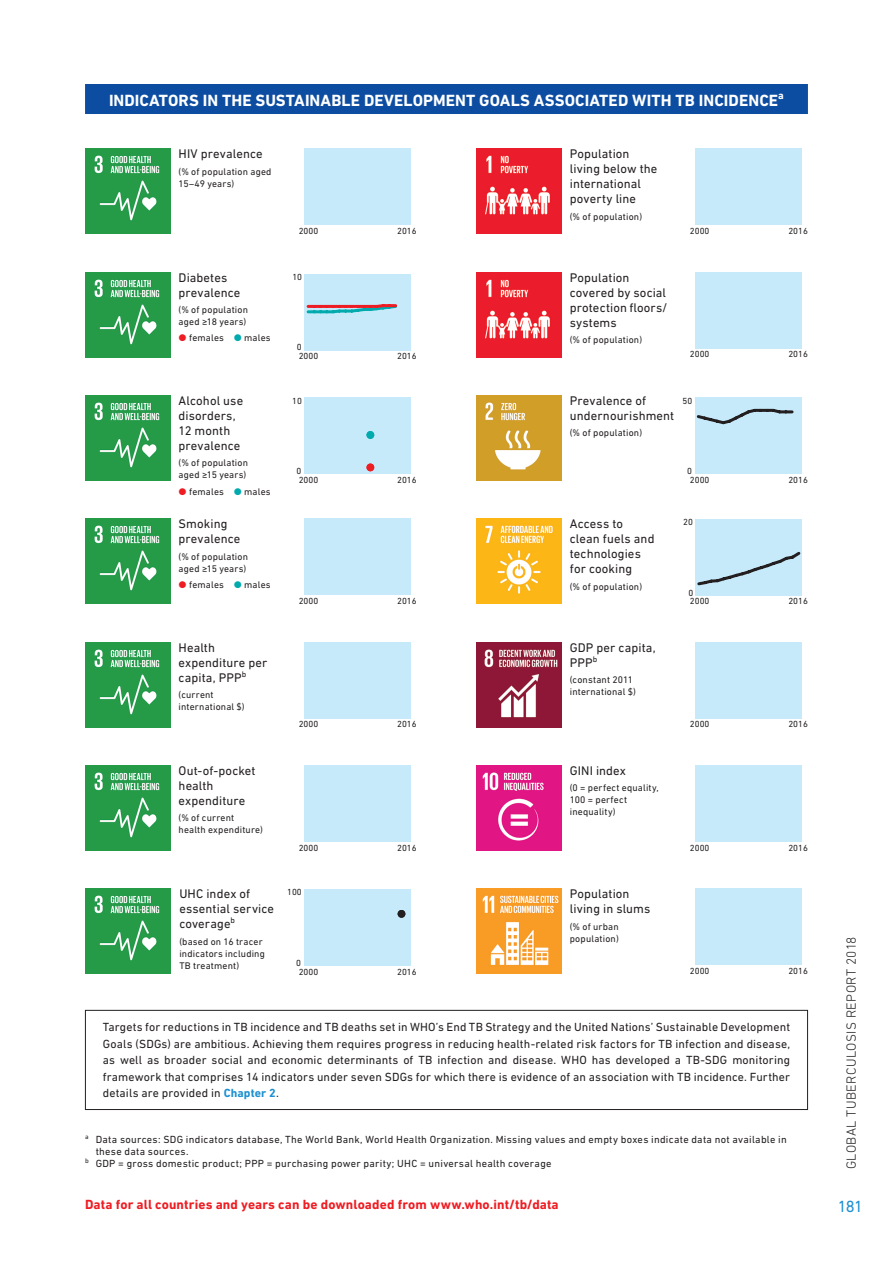
<style>
.page{position:relative;width:893px;height:1263px;background:#fff}
.page>*{position:absolute;margin:0;border:0;box-sizing:border-box;transform-origin:0 0}
.t1{font:700 16.5px "DIN Next LT Pro";letter-spacing:.005em;color:#fff}
.t2{font:16.5px "DIN Next LT Pro";color:#1d90d0}
.t3{font:700 13.5px "DIN Next LT Pro";letter-spacing:.01em;color:#ee1d23}
.t4{font:300 13.5px "DIN Next LT Pro";letter-spacing:.025em;color:#231f20}
.t5{font:12.75px/15px "DIN Next LT Pro";letter-spacing:.01em;color:#231f20}
.t6{font:12px/16.5px "DIN Next LT Pro";letter-spacing:.01em;color:#231f20;text-align:justify}
.t7{font:10.5px "DIN Next LT Pro";letter-spacing:.025em;color:#231f20}
.t8{font:9.75px/12px "DIN Next LT Pro";letter-spacing:.02em;color:#231f20}
.t9{font:9px "DIN Next LT Pro";color:#231f20}
.s1{font-weight:700;color:#1d90d0}
</style>
<div class="page">
<div style="left:85px;top:84px;width:723px;height:30px;background:#0d4da1"></div>
<div style="left:85px;top:1010px;width:723px;height:100px;border:1px solid #231f20"></div>
<img style="left:476px;top:149px;width:85px;height:85px">
<img style="left:476px;top:272px;width:85px;height:85px">
<img style="left:85px;top:149px;width:85px;height:85px">
<img style="left:85px;top:272px;width:85px;height:85px">
<img style="left:85px;top:396px;width:85px;height:84px">
<img style="left:85px;top:519px;width:85px;height:85px">
<img style="left:85px;top:642px;width:85px;height:85px">
<img style="left:85px;top:765px;width:85px;height:85px">
<img style="left:85px;top:889px;width:85px;height:85px">
<img style="left:476px;top:396px;width:85px;height:84px">
<img style="left:476px;top:519px;width:85px;height:85px">
<img style="left:476px;top:642px;width:85px;height:85px">
<img style="left:476px;top:765px;width:85px;height:85px">
<img style="left:476px;top:889px;width:85px;height:85px">
<div style="left:695px;top:398px;width:107px;height:76px;background:#c6eafa"></div>
<svg style="left:696px;top:408px;width:98px;height:17px"></svg>
<div style="left:695px;top:519px;width:107px;height:77px;background:#c6eafa"></div>
<svg style="left:697px;top:552px;width:104px;height:34px"></svg>
<div style="left:304px;top:274px;width:107px;height:76px;background:#c6eafa"></div>
<svg style="left:306px;top:304px;width:91px;height:10px"></svg>
<div style="left:304px;top:398px;width:107px;height:76px;background:#c6eafa"></div>
<svg style="left:366px;top:463px;width:8px;height:8px"></svg>
<svg style="left:366px;top:431px;width:8px;height:8px"></svg>
<div style="left:304px;top:889px;width:107px;height:77px;background:#c6eafa"></div>
<div style="left:398px;top:910px;width:7px;height:8px;background:#231f20;border:2px solid #231f20;border-radius:50%"></div>
<div style="left:304px;top:149px;width:107px;height:76px;background:#c6eafa"></div>
<div style="left:304px;top:519px;width:107px;height:76px;background:#c6eafa"></div>
<div style="left:304px;top:642px;width:107px;height:76px;background:#c6eafa"></div>
<div style="left:304px;top:765px;width:107px;height:77px;background:#c6eafa"></div>
<div style="left:695px;top:149px;width:107px;height:76px;background:#c6eafa"></div>
<div style="left:695px;top:272px;width:107px;height:76px;background:#c6eafa"></div>
<div style="left:695px;top:642px;width:107px;height:76px;background:#c6eafa"></div>
<div style="left:695px;top:765px;width:107px;height:77px;background:#c6eafa"></div>
<div style="left:695px;top:889px;width:107px;height:76px;background:#c6eafa"></div>
<h1 class="t1" style="left:109px;top:91px;width:676px">INDICATORS IN THE SUSTAINABLE DEVELOPMENT GOALS ASSOCIATED WITH TB INCIDENCE<sup>a</sup></h1>
<p class="t5" style="left:179px;top:146px;width:86px">HIV prevalence</p>
<p class="t8" style="left:179px;top:165px;width:94px">(% of population aged<br>15–49 years)</p>
<p class="t5" style="left:179px;top:270px;width:63px">Diabetes prevalence</p>
<p class="t8" style="left:179px;top:304px;width:71px">(% of population aged ≥18 years)</p>
<p class="t8" style="left:189px;top:332px;width:36px">females</p>
<p class="t8" style="left:244px;top:332px;width:28px">males</p>
<p class="t5" style="left:179px;top:393px;width:66px">Alcohol use disorders,<br>12 month prevalence</p>
<p class="t8" style="left:179px;top:457px;width:71px">(% of population aged ≥15 years)</p>
<p class="t8" style="left:189px;top:485px;width:36px">females</p>
<p class="t8" style="left:244px;top:485px;width:28px">males</p>
<p class="t5" style="left:179px;top:516px;width:63px">Smoking prevalence</p>
<p class="t8" style="left:179px;top:550px;width:71px">(% of population aged ≥15 years)</p>
<p class="t8" style="left:189px;top:578px;width:36px">females</p>
<p class="t8" style="left:244px;top:578px;width:28px">males</p>
<p class="t9" style="left:299px;top:226px;width:21px">2000</p>
<p class="t9" style="left:397px;top:226px;width:21px">2016</p>
<p class="t9" style="left:292px;top:271px;width:11px">10</p>
<p class="t9" style="left:297px;top:342px;width:6px">0</p>
<p class="t9" style="left:299px;top:351px;width:21px">2000</p>
<p class="t9" style="left:397px;top:351px;width:21px">2016</p>
<p class="t9" style="left:292px;top:395px;width:11px">10</p>
<p class="t9" style="left:297px;top:465px;width:6px">0</p>
<p class="t9" style="left:299px;top:475px;width:21px">2000</p>
<p class="t9" style="left:397px;top:475px;width:21px">2016</p>
<p class="t9" style="left:299px;top:596px;width:21px">2000</p>
<p class="t9" style="left:397px;top:596px;width:21px">2016</p>
<p class="t5" style="left:179px;top:640px;width:90px">Health expenditure per capita, PPP<sup>b</sup></p>
<p class="t8" style="left:179px;top:688px;width:68px">(current international $)</p>
<p class="t9" style="left:299px;top:719px;width:21px">2000</p>
<p class="t9" style="left:397px;top:719px;width:21px">2016</p>
<p class="t5" style="left:179px;top:763px;width:79px">Out-of-pocket health expenditure</p>
<p class="t8" style="left:179px;top:812px;width:86px">(% of current health expenditure)</p>
<p class="t9" style="left:299px;top:842px;width:21px">2000</p>
<p class="t9" style="left:397px;top:842px;width:21px">2016</p>
<p class="t5" style="left:179px;top:886px;width:96px">UHC index of essential service coverage<sup>b</sup></p>
<p class="t8" style="left:179px;top:935px;width:87px">(based on 16 tracer indicators including<br>TB treatment)</p>
<p class="t9" style="left:287px;top:887px;width:16px">100</p>
<p class="t9" style="left:296px;top:957px;width:6px">0</p>
<p class="t9" style="left:299px;top:966px;width:21px">2000</p>
<p class="t9" style="left:397px;top:966px;width:21px">2016</p>
<p class="t5" style="left:570px;top:146px;width:89px">Population living below the international poverty line</p>
<p class="t8" style="left:570px;top:210px;width:74px">(% of population)</p>
<p class="t5" style="left:570px;top:270px;width:99px">Population covered by social protection floors/ systems</p>
<p class="t8" style="left:570px;top:334px;width:74px">(% of population)</p>
<p class="t9" style="left:690px;top:226px;width:21px">2000</p>
<p class="t9" style="left:788px;top:226px;width:21px">2016</p>
<p class="t9" style="left:690px;top:349px;width:21px">2000</p>
<p class="t9" style="left:788px;top:349px;width:21px">2016</p>
<p class="t5" style="left:570px;top:393px;width:106px">Prevalence of undernourishment</p>
<p class="t8" style="left:570px;top:427px;width:74px">(% of population)</p>
<p class="t9" style="left:683px;top:395px;width:11px">50</p>
<p class="t9" style="left:687px;top:466px;width:6px">0</p>
<p class="t9" style="left:690px;top:474px;width:21px">2000</p>
<p class="t9" style="left:788px;top:474px;width:21px">2016</p>
<p class="t5" style="left:570px;top:516px;width:86px">Access to clean fuels and technologies for cooking</p>
<p class="t8" style="left:570px;top:580px;width:74px">(% of population)</p>
<p class="t9" style="left:683px;top:517px;width:11px">20</p>
<p class="t9" style="left:688px;top:587px;width:6px">0</p>
<p class="t9" style="left:690px;top:596px;width:21px">2000</p>
<p class="t9" style="left:788px;top:596px;width:21px">2016</p>
<p class="t5" style="left:570px;top:640px;width:87px">GDP per capita,<br>PPP<sup>b</sup></p>
<p class="t8" style="left:570px;top:673px;width:68px">(constant 2011 international $)</p>
<p class="t9" style="left:690px;top:719px;width:21px">2000</p>
<p class="t9" style="left:788px;top:719px;width:21px">2016</p>
<p class="t5" style="left:570px;top:763px;width:58px">GINI index</p>
<p class="t8" style="left:570px;top:782px;width:90px">(0 = perfect equality,<br>100 = perfect inequality)</p>
<p class="t9" style="left:690px;top:842px;width:21px">2000</p>
<p class="t9" style="left:788px;top:842px;width:21px">2016</p>
<p class="t5" style="left:570px;top:886px;width:82px">Population living in slums</p>
<p class="t8" style="left:570px;top:920px;width:51px">(% of urban population)</p>
<p class="t9" style="left:690px;top:965px;width:21px">2000</p>
<p class="t9" style="left:788px;top:965px;width:21px">2016</p>
<p class="t6" style="left:103px;top:1019px;width:689px">Targets for reductions in TB incidence and TB deaths set in WHO’s End TB Strategy and the United Nations’ Sustainable Development Goals (SDGs) are ambitious. Achieving them requires progress in reducing health-related risk factors for TB infection and disease, as well as broader social and economic determinants of TB infection and disease. WHO has developed a TB-SDG monitoring framework that comprises 14 indicators under seven SDGs for which there is evidence of an association with TB incidence. Further details are provided in <span class="s1">Chapter 2</span>.</p>
<p class="t7" style="left:85px;top:1133px;width:703px"><sup>a</sup> Data sources: SDG indicators database, The World Bank, World Health Organization. Missing values and empty boxes indicate data not available in</p>
<p class="t7" style="left:96px;top:1145px;width:94px">these data sources.</p>
<p class="t7" style="left:85px;top:1157px;width:468px"><sup>b</sup> GDP = gross domestic product; PPP = purchasing power parity; UHC = universal health coverage</p>
<p class="t4" style="left:843px;top:1169px;width:234px;rotate:-90deg">GLOBAL TUBERCULOSIS REPORT 2018</p>
<p class="t3" style="left:85px;top:1197px;width:475px">Data for all countries and years can be downloaded from www.who.int/tb/data</p>
<h1 class="t2" style="left:838px;top:1196px;width:27px">181</h1>
</div>
